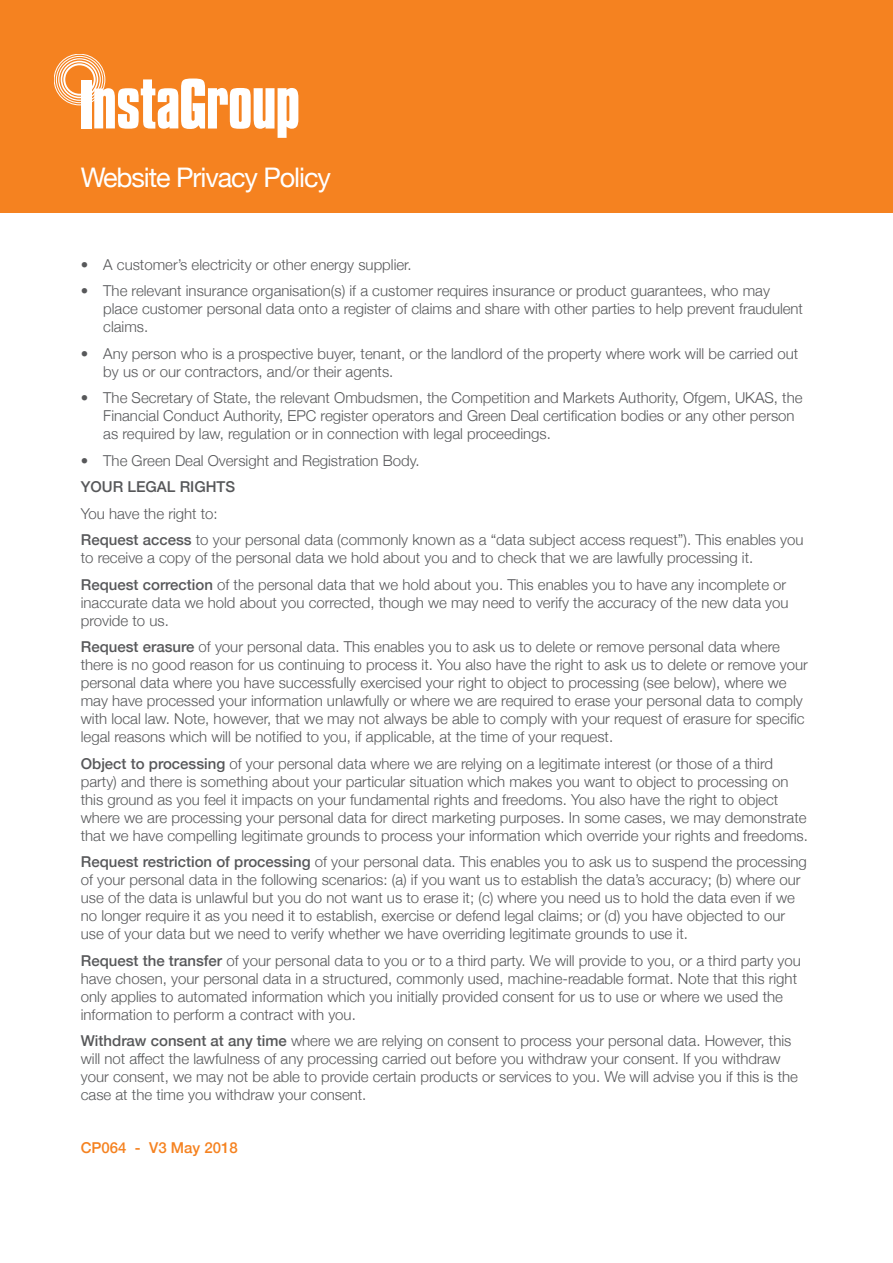
<style>
.page{position:relative;width:893px;height:1263px;background:#fff}
.page>*{position:absolute;margin:0;border:0;box-sizing:border-box;transform-origin:0 0}
.t1{font:27px "Helvetica Neue";letter-spacing:-.04em;color:#fff}
.t2{font:300 15px/18px "Helvetica Neue";color:#57585a}
.t3{font:500 15px "Helvetica Neue";color:#57585a}
.t4{font:500 15px "Helvetica Neue";color:#f58220}
.s1{font-weight:500}
</style>
<div class="page">
<div style="left:0;top:0;width:893px;height:213px;background:#f58220"></div>
<div style="left:63px;top:63px;width:33px;height:33px;border:2px solid #fff;border-radius:50%"></div>
<div style="left:54px;top:54px;width:51px;height:51px;border:1px solid #fff;border-radius:50%"></div>
<div style="left:56px;top:56px;width:47px;height:47px;border:1px solid #fff;border-radius:50%"></div>
<div style="left:58px;top:58px;width:43px;height:43px;border:1px solid #fff;border-radius:50%"></div>
<div style="left:61px;top:61px;width:37px;height:37px;border:2px solid #fff;border-radius:50%"></div>
<div style="left:81px;top:80px;width:10px;height:48px;background:#fff"></div>
<svg style="left:94px;top:79px;width:204px;height:59px"></svg>
<p class="t1" style="left:81px;top:158px;width:252px">Website Privacy Policy</p>
<p class="t2" style="left:81px;top:254px;width:332px">• A customer’s electricity or other energy supplier.</p>
<p class="t2" style="left:103px;top:281px;width:701px;text-indent:-22px">• The relevant insurance organisation(s) if a customer requires insurance or product guarantees, who may place customer personal data onto a register of claims and share with other parties to help prevent fraudulent claims.</p>
<p class="t2" style="left:103px;top:343px;width:696px;text-indent:-22px">• Any person who is a prospective buyer, tenant, or the landlord of the property where work will be carried out by us or our contractors, and/or their agents.</p>
<p class="t2" style="left:103px;top:388px;width:701px;text-indent:-22px">• The Secretary of State, the relevant Ombudsmen, the Competition and Markets Authority, Ofgem, UKAS, the<br>Financial Conduct Authority, EPC register operators and Green Deal certification bodies or any other person as required by law, regulation or in connection with legal proceedings.</p>
<p class="t2" style="left:81px;top:450px;width:340px">• The Green Deal Oversight and Registration Body.</p>
<p class="t3" style="left:81px;top:475px;width:156px">YOUR LEGAL RIGHTS</p>
<p class="t2" style="left:81px;top:503px;width:138px">You have the right to:</p>
<p class="t2" style="left:81px;top:530px;width:724px"><span class="s1">Request access</span> to your personal data (commonly known as a “data subject access request”). This enables you to receive a copy of the personal data we hold about you and to check that we are lawfully processing it.</p>
<p class="t2" style="left:81px;top:574px;width:709px"><span class="s1">Request correction</span> of the personal data that we hold about you. This enables you to have any incomplete or inaccurate data we hold about you corrected, though we may need to verify the accuracy of the new data you provide to us.</p>
<p class="t2" style="left:81px;top:637px;width:729px"><span class="s1">Request erasure</span> of your personal data. This enables you to ask us to delete or remove personal data where there is no good reason for us continuing to process it. You also have the right to ask us to delete or remove your personal data where you have successfully exercised your right to object to processing (see below), where we may have processed your information unlawfully or where we are required to erase your personal data to comply with local law. Note, however, that we may not always be able to comply with your request of erasure for specific legal reasons which will be notified to you, if applicable, at the time of your request.</p>
<p class="t2" style="left:81px;top:753px;width:729px"><span class="s1">Object to processing</span> of your personal data where we are relying on a legitimate interest (or those of a third party) and there is something about your particular situation which makes you want to object to processing on this ground as you feel it impacts on your fundamental rights and freedoms. You also have the right to object where we are processing your personal data for direct marketing purposes. In some cases, we may demonstrate that we have compelling legitimate grounds to process your information which override your rights and freedoms.</p>
<p class="t2" style="left:81px;top:852px;width:728px"><span class="s1">Request restriction of processing</span> of your personal data. This enables you to ask us to suspend the processing of your personal data in the following scenarios: (a) if you want us to establish the data’s accuracy; (b) where our use of the data is unlawful but you do not want us to erase it; (c) where you need us to hold the data even if we no longer require it as you need it to establish, exercise or defend legal claims; or (d) you have objected to our use of your data but we need to verify whether we have overriding legitimate grounds to use it.</p>
<p class="t2" style="left:81px;top:950px;width:721px"><span class="s1">Request the transfer</span> of your personal data to you or to a third party. We will provide to you, or a third party you have chosen, your personal data in a structured, commonly used, machine-readable format. Note that this right only applies to automated information which you initially provided consent for us to use or where we used the information to perform a contract with you.</p>
<p class="t2" style="left:81px;top:1031px;width:719px"><span class="s1">Withdraw consent at any time</span> where we are relying on consent to process your personal data. However, this will not affect the lawfulness of any processing carried out before you withdraw your consent. If you withdraw your consent, we may not be able to provide certain products or services to you. We will advise you if this is the case at the time you withdraw your consent.</p>
<p class="t4" style="left:81px;top:1136px;width:159px">CP064 - V3 May 2018</p>
</div>
